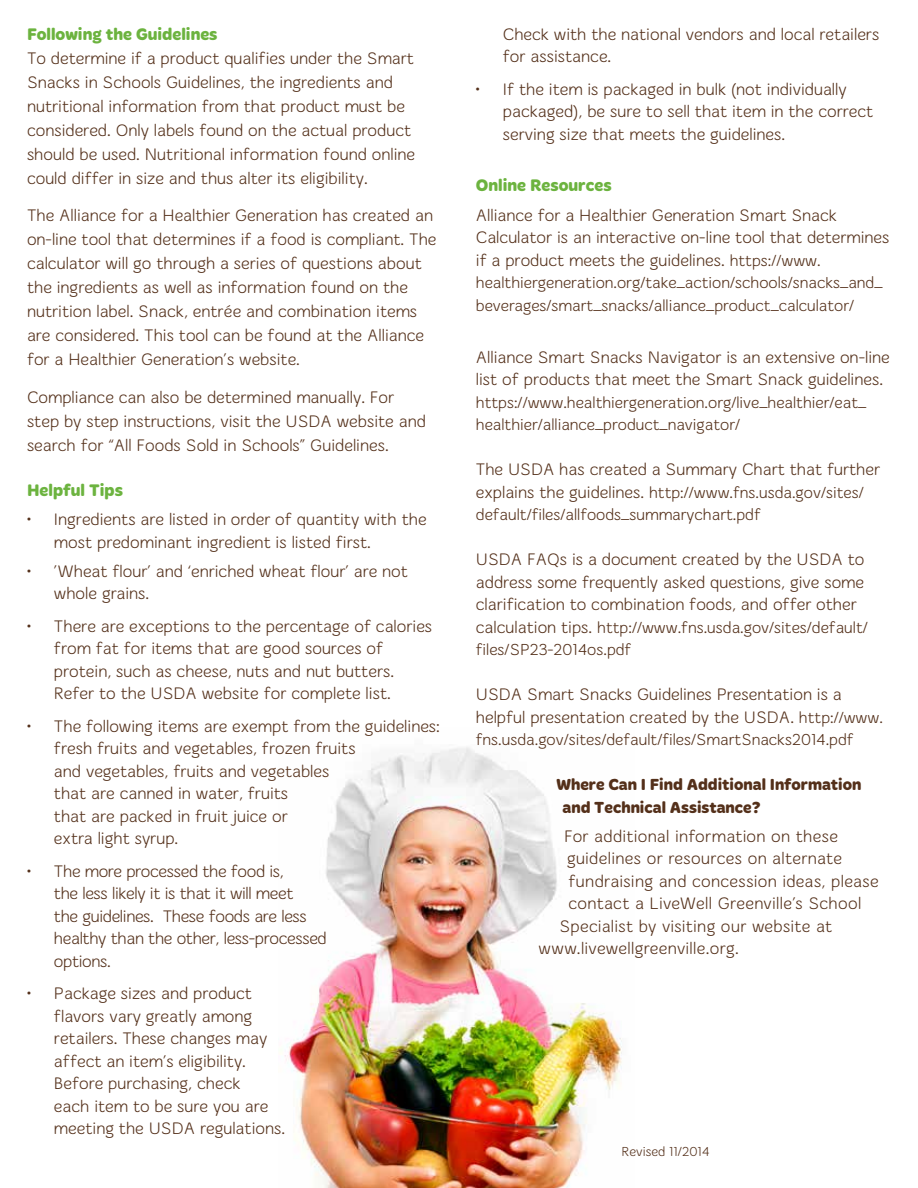
<style>
.page{position:relative;width:918px;height:1188px;background:#fff}
.page>*{position:absolute;margin:0;border:0;box-sizing:border-box;transform-origin:0 0}
.t1{font:17.25px/22.5px "Merge";color:#54301a}
.t2{font:17.25px/22.5px "Merge";letter-spacing:-.02em;color:#54301a}
.t3{font:17.25px "Merge";letter-spacing:.02em;color:#54301a}
.t4{font:700 17.25px "Merge";color:#6cb33f}
.t5{font:16.5px/22.5px "Merge";color:#54301a}
.t6{font:700 16.5px/22.5px "Merge";color:#54301a}
.t7{font:13.5px "Merge";color:#54301a}
.s1{font-size:16.5px}
.s2{font-size:17.25px}
</style>
<div class="page">
<img style="left:284px;top:747px;width:338px;height:441px">
<p class="t4" style="left:27px;top:24px;width:192px">Following the Guidelines</p>
<p class="t1" style="left:27px;top:46px;width:390px;line-height:24px">To determine if a product qualifies under the Smart Snacks in Schools Guidelines, the ingredients and nutritional information from that product must be considered. Only labels found on the actual product should be used. Nutritional information found online could differ in size and thus alter its eligibility.</p>
<p class="t1" style="left:27px;top:204px;width:411px;line-height:24px">The Alliance for a Healthier Generation has created an on-line tool that determines if a food is compliant. The calculator will go through a series of questions about the ingredients as well as information found on the nutrition label. Snack, entrée and combination items are considered. This tool can be found at the Alliance for a Healthier Generation’s website.</p>
<p class="t1" style="left:27px;top:385px;width:400px;line-height:24px">Compliance can also be determined manually. For step by step instructions, visit the USDA website and search for “All Foods Sold in Schools” Guidelines.</p>
<p class="t4" style="left:27px;top:480px;width:97px">Helpful Tips</p>
<p class="t1" style="left:54px;top:508px;width:374px;text-indent:-27px">• Ingredients are listed in order of quantity with the most predominant ingredient is listed first.</p>
<p class="t1" style="left:54px;top:560px;width:355px;text-indent:-27px">• ’Wheat flour’ and ‘enriched wheat flour’ are not whole grains.</p>
<p class="t1" style="left:54px;top:615px;width:380px;text-indent:-27px">• There are exceptions to the percentage of calories from fat for items that are good sources of protein, such as cheese, nuts and nut butters.<br>Refer to the USDA website for complete list.</p>
<p class="t1" style="left:54px;top:715px;width:388px;text-indent:-27px">• The following items are exempt from the guidelines: fresh fruits and vegetables, frozen fruits<br>and vegetables, fruits and vegetables<br>that are canned in water, fruits<br>that are packed in fruit juice or<br>extra light syrup.</p>
<p class="t2" style="left:54px;top:860px;width:274px;text-indent:-27px">• The more processed the food is,<br>the less likely it is that it will meet<br>the guidelines. These foods are less healthy than the other, less-processed options.</p>
<p class="t1" style="left:54px;top:982px;width:233px;text-indent:-27px">• Package sizes and product flavors vary greatly among retailers. These changes may affect an item’s eligibility.<br>Before purchasing, check<br>each item to be sure you are meeting the USDA regulations.</p>
<p class="t1" style="left:503px;top:23px;width:378px">Check with the national vendors and local retailers for assistance.</p>
<p class="t1" style="left:503px;top:78px;width:372px;text-indent:-27px">• If the item is packaged in bulk (not individually packaged), be sure to sell that item in the correct serving size that meets the guidelines.</p>
<p class="t4" style="left:476px;top:176px;width:137px">Online Resources</p>
<p class="t1" style="left:476px;top:204px;width:415px">Alliance for a Healthier Generation Smart Snack<br>Calculator is an interactive on-line tool that determines if a product meets the guidelines. <span class="s1">https://www.</span></p>
<p class="t5" style="left:476px;top:272px;width:408px">healthiergeneration.org/take_action/schools/snacks_and_ beverages/smart_snacks/alliance_product_calculator/</p>
<p class="t1" style="left:476px;top:346px;width:415px">Alliance Smart Snacks Navigator is an extensive on-line list of products that meet the Smart Snack guidelines.</p>
<p class="t5" style="left:476px;top:391px;width:392px">https://www.healthiergeneration.org/live_healthier/eat_ healthier/alliance_product_navigator/</p>
<p class="t1" style="left:476px;top:458px;width:406px">The USDA has created a Summary Chart that further</p>
<p class="t5" style="left:476px;top:481px;width:389px"><span class="s2">explains the guidelines.</span> http://www.fns.usda.gov/sites/ default/files/allfoods_summarychart.pdf</p>
<p class="t1" style="left:476px;top:548px;width:390px;text-align:justify">USDA FAQs is a document created by the USDA to address some frequently asked questions, give some clarification to combination foods, and offer other</p>
<p class="t5" style="left:476px;top:616px;width:393px"><span class="s2">calculation tips.</span> http://www.fns.usda.gov/sites/default/ files/SP23-2014os.pdf</p>
<p class="t1" style="left:476px;top:683px;width:409px">USDA Smart Snacks Guidelines Presentation is a helpful presentation created by the USDA. <span class="s1">http://www.</span></p>
<p class="t5" style="left:476px;top:728px;width:379px">fns.usda.gov/sites/default/files/SmartSnacks2014.pdf</p>
<p class="t6" style="left:562px;top:774px;width:300px;text-indent:-6px">Where Can I Find Additional Information and Technical Assistance?</p>
<p class="t1" style="left:564px;top:825px;width:275px">For additional information on these</p>
<p class="t3" style="left:567px;top:849px;width:277px">guidelines or resources on alternate</p>
<p class="t3" style="left:569px;top:871px;width:312px">fundraising and concession ideas, please</p>
<p class="t3" style="left:569px;top:894px;width:294px">contact a LiveWell Greenville’s School</p>
<p class="t1" style="left:559px;top:915px;width:274px">Specialist by visiting our website at</p>
<p class="t3" style="left:538px;top:939px;width:202px">www.livewellgreenville.org.</p>
<p class="t7" style="left:622px;top:1144px;width:89px">Revised 11/2014</p>
</div>
